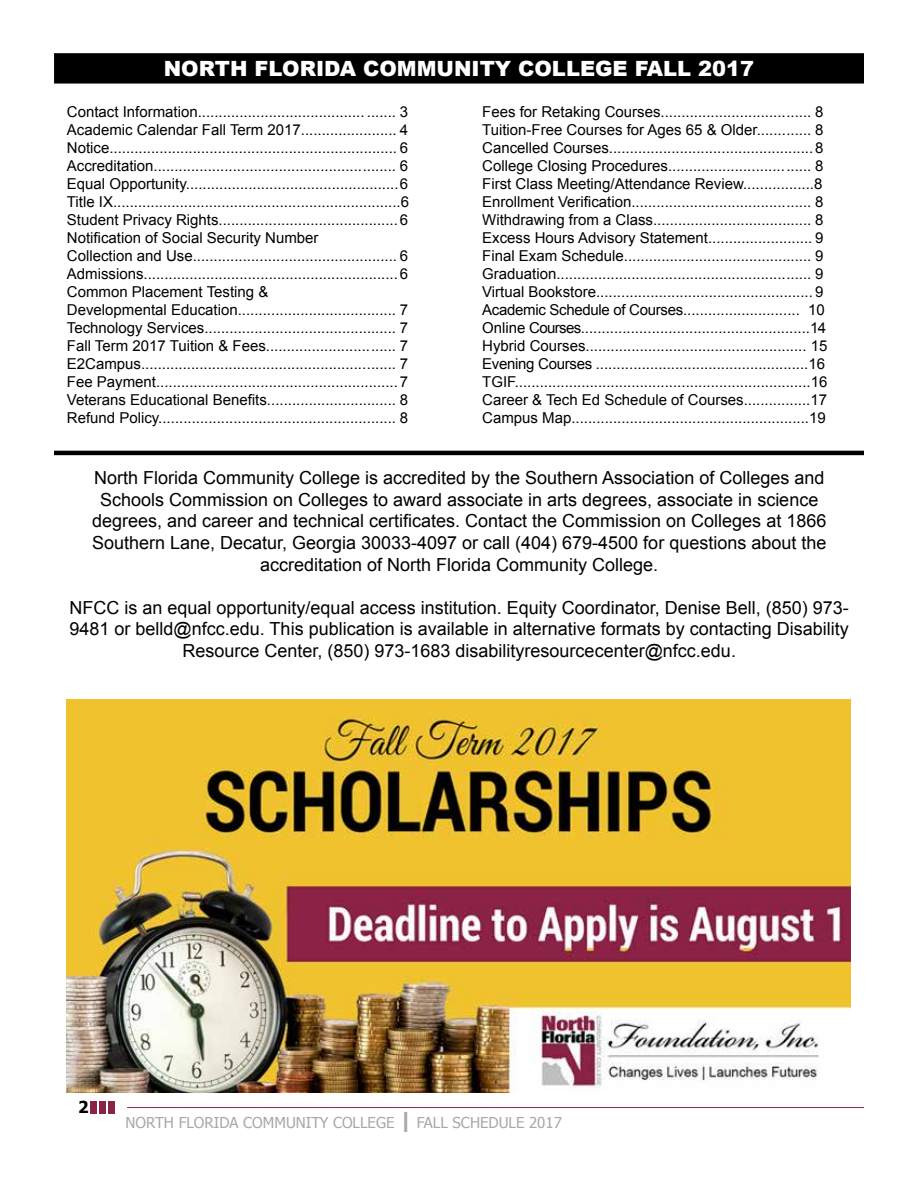
<style>
.page{position:relative;width:918px;height:1188px;background:#fff}
.page>*{position:absolute;margin:0;border:0;box-sizing:border-box;transform-origin:0 0}
.t1{font:900 21px "Arial";color:#fff}
.t2{font:18px/21.6px "Arial";color:#000;text-align:center}
.t3{font:700 16.5px "Tahoma";color:#000}
.t4{font:15px/18px "Arial";color:#000}
.t5{font:15px "Tahoma";color:#a7a9ac}
.s1{font-weight:700;font-size:21px}
</style>
<div class="page">
<hr style="left:127px;top:1107px;width:737px;height:1px;background:#8b2347">
<div style="left:109px;top:1101px;width:6px;height:12px;background:#8b2347"></div>
<div style="left:100px;top:1101px;width:6px;height:12px;background:#8b2347"></div>
<div style="left:90px;top:1101px;width:7px;height:12px;background:#8b2347"></div>
<div style="left:55px;top:54px;width:808px;height:29px;background:#000"></div>
<div style="left:54px;top:53px;width:810px;height:31px;border:2px solid #000"></div>
<hr style="left:54px;top:451px;width:810px;height:4px;background:#000">
<img style="left:67px;top:700px;width:784px;height:393px">
<h1 class="t1" style="left:164px;top:53px;width:592px">NORTH FLORIDA COMMUNITY COLLEGE FALL 2017</h1>
<p class="t4" style="left:482px;top:103px;width:347px">Fees for Retaking Courses.................................... 8<br>Tuition-Free Courses for Ages 65 &amp; Older............. 8<br>Cancelled Courses.................................................8<br>College Closing Procedures.................................. 8<br>First Class Meeting/Attendance Review.................8<br>Enrollment Verification........................................... 8<br>Withdrawing from a Class...................................... 8<br>Excess Hours Advisory Statement......................... 9<br>Final Exam Schedule............................................. 9<br>Graduation............................................................. 9<br>Virtual Bookstore.................................................... 9<br>Academic Schedule of Courses............................ 10<br>Online Courses.......................................................14<br>Hybrid Courses..................................................... 15<br>Evening Courses ...................................................16<br>TGIF.......................................................................16<br>Career &amp; Tech Ed Schedule of Courses................17<br>Campus Map.........................................................19</p>
<p class="t4" style="left:67px;top:103px;width:344px">Contact Information........................................ ....... 3<br>Academic Calendar Fall Term 2017....................... 4<br>Notice..................................................................... 6<br>Accreditation.......................................................... 6<br>Equal Opportunity...................................................6<br>Title IX.....................................................................6<br>Student Privacy Rights...........................................6<br>Notification of Social Security Number<br>Collection and Use................................................. 6<br>Admissions.............................................................6<br>Common Placement Testing &amp;<br>Developmental Education...................................... 7<br>Technology Services.............................................. 7<br>Fall Term 2017 Tuition &amp; Fees............................... 7<br>E2Campus............................................................. 7<br>Fee Payment..........................................................7<br>Veterans Educational Benefits............................... 8<br>Refund Policy......................................................... 8</p>
<p class="t2" style="left:92px;top:467px;width:736px">North Florida Community College is accredited by the Southern Association of Colleges and Schools Commission on Colleges to award associate in arts degrees, associate in science degrees, and career and technical certificates. Contact the Commission on Colleges at 1866<br>Southern Lane, Decatur, Georgia 30033-4097 or call (404) 679-4500 for questions about the accreditation of North Florida Community College.</p>
<p class="t2" style="left:70px;top:597px;width:781px">NFCC is an equal opportunity/equal access institution. Equity Coordinator, Denise Bell, (850) 973-<br>9481 or belld@nfcc.edu. This publication is available in alternative formats by contacting Disability<br>Resource Center, (850) 973-1683 disabilityresourcecenter@nfcc.edu.</p>
<p class="t3" style="left:78px;top:1097px;width:12px">2</p>
<p class="t5" style="left:126px;top:1113px;width:438px">NORTH FLORIDA COMMUNITY COLLEGE <span class="s1">|</span> FALL SCHEDULE 2017</p>
</div>
